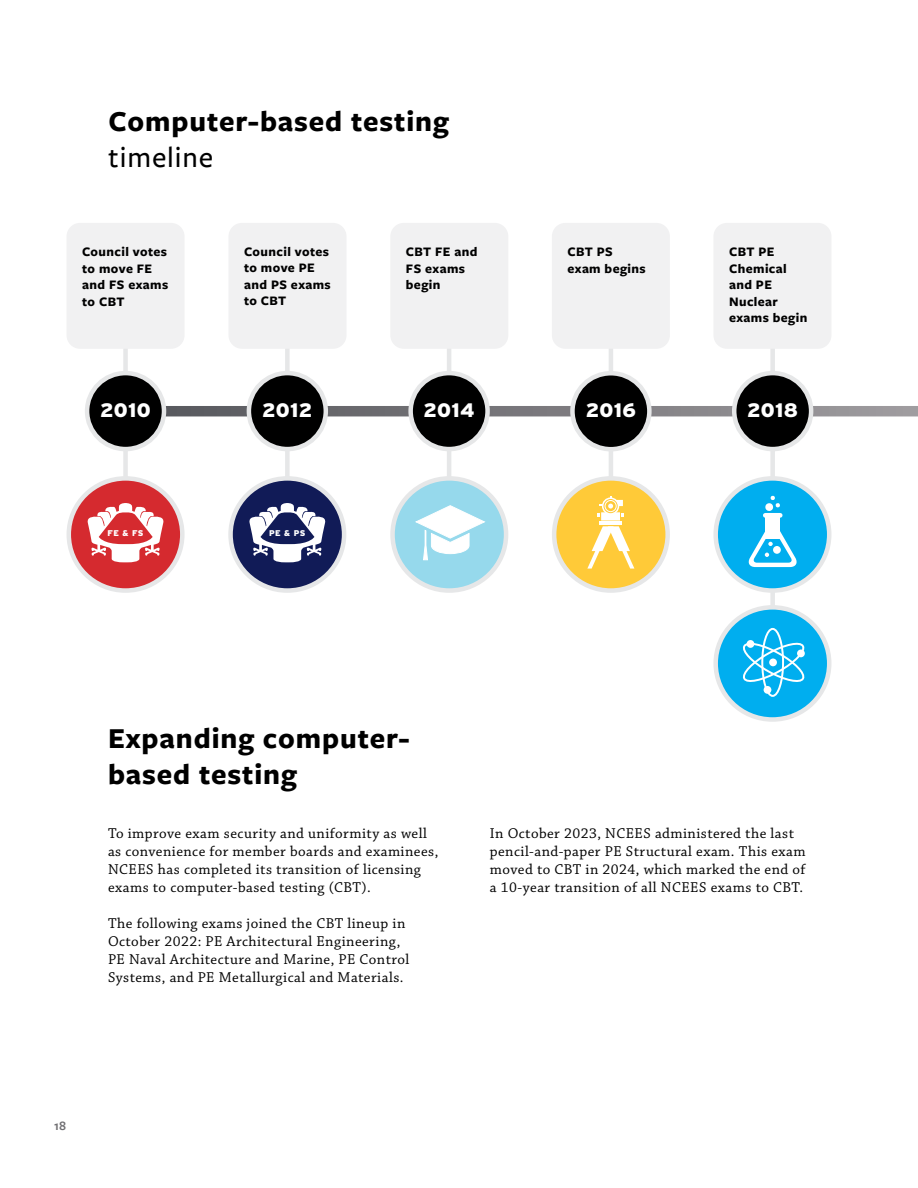
<style>
.page{position:relative;width:918px;height:1188px;background:#fff}
.page>*{position:absolute;margin:0;border:0;box-sizing:border-box;transform-origin:0 0}
.t1{font:700 30px/36px "Freight Sans Pro";letter-spacing:.03em;color:#000}
.t2{font:500 30px "Freight Sans Pro";letter-spacing:.03em;color:#000}
.t3{font:900 19.5px "Interstate";letter-spacing:.02em;color:#fff}
.t4{font:15px/18px "Chaparral Pro";letter-spacing:.03em;color:#000}
.t5{font:700 13.5px/16.5px "Freight Sans Pro";letter-spacing:.03em;color:#000}
.t6{font:600 13.5px "Freight Sans Pro";color:#717073}
.t7{font:900 8.25px "Interstate";letter-spacing:.045em;color:#fff}
</style>
<div class="page">
<svg style="left:166px;top:406px;width:752px;height:10px"></svg>
<div style="left:123px;top:342px;width:5px;height:138px;background:#e6e7e8"></div>
<hr style="left:447px;top:342px;width:4px;height:138px;background:#e6e7e8">
<div style="left:770px;top:342px;width:5px;height:299px;background:#e6e7e8"></div>
<div style="left:285px;top:342px;width:5px;height:208px;background:#e6e7e8"></div>
<div style="left:393px;top:478px;width:113px;height:113px;background:#96d9ec;border-radius:50%"></div>
<div style="left:390px;top:476px;width:118px;height:117px;border:4px solid #e6e7e8;border-radius:50%"></div>
<div style="left:249px;top:373px;width:77px;height:76px;background:#000;border-radius:50%"></div>
<div style="left:247px;top:371px;width:81px;height:80px;border:4px solid #e6e7e8;border-radius:50%"></div>
<div style="left:411px;top:373px;width:77px;height:76px;background:#000;border-radius:50%"></div>
<div style="left:408px;top:371px;width:82px;height:80px;border:4px solid #e6e7e8;border-radius:50%"></div>
<div style="left:734px;top:373px;width:77px;height:76px;background:#000;border-radius:50%"></div>
<div style="left:732px;top:371px;width:81px;height:80px;border:4px solid #e6e7e8;border-radius:50%"></div>
<div style="left:87px;top:373px;width:77px;height:76px;background:#000;border-radius:50%"></div>
<div style="left:85px;top:371px;width:81px;height:80px;border:4px solid #e6e7e8;border-radius:50%"></div>
<svg style="left:415px;top:505px;width:71px;height:56px"></svg>
<div style="left:69px;top:478px;width:113px;height:113px;background:#d52a2f;border-radius:50%"></div>
<div style="left:67px;top:476px;width:118px;height:117px;border:4px solid #e6e7e8;border-radius:50%"></div>
<div style="left:231px;top:478px;width:113px;height:113px;background:#111b57;border-radius:50%"></div>
<div style="left:228px;top:476px;width:118px;height:117px;border:4px solid #e6e7e8;border-radius:50%"></div>
<svg style="left:87px;top:503px;width:77px;height:59px"></svg>
<svg style="left:249px;top:503px;width:77px;height:59px"></svg>
<hr style="left:609px;top:342px;width:4px;height:208px;background:#e6e7e8">
<div style="left:572px;top:373px;width:77px;height:76px;background:#000;border-radius:50%"></div>
<div style="left:570px;top:371px;width:82px;height:80px;border:4px solid #e6e7e8;border-radius:50%"></div>
<div style="left:554px;top:478px;width:114px;height:113px;background:#ffca38;border-radius:50%"></div>
<div style="left:552px;top:476px;width:118px;height:117px;border:4px solid #e6e7e8;border-radius:50%"></div>
<svg style="left:587px;top:496px;width:47px;height:73px"></svg>
<div style="left:716px;top:607px;width:113px;height:113px;background:#00aeef;border-radius:50%"></div>
<div style="left:713px;top:605px;width:118px;height:117px;border:4px solid #e6e7e8;border-radius:50%"></div>
<div style="left:716px;top:478px;width:113px;height:113px;background:#00aeef;border-radius:50%"></div>
<div style="left:713px;top:476px;width:118px;height:117px;border:4px solid #e6e7e8;border-radius:50%"></div>
<div style="left:761px;top:628px;width:23px;height:69px;border:2px solid #fff;border-radius:50%"></div>
<svg style="left:742px;top:641px;width:63px;height:43px"></svg>
<div style="left:769px;top:659px;width:8px;height:7px;background:#fff;border-radius:50%"></div>
<div style="left:764px;top:686px;width:7px;height:8px;background:#fff;border-radius:50%"></div>
<div style="left:747px;top:640px;width:7px;height:8px;background:#fff;border-radius:50%"></div>
<div style="left:797px;top:650px;width:8px;height:7px;background:#fff;border-radius:50%"></div>
<div style="left:713px;top:223px;width:118px;height:126px;background:#f1f1f2;border-radius:14px"></div>
<div style="left:552px;top:223px;width:118px;height:126px;background:#f1f1f2;border-radius:14px"></div>
<div style="left:390px;top:223px;width:118px;height:126px;background:#f1f1f2;border-radius:14px"></div>
<div style="left:228px;top:223px;width:119px;height:126px;background:#f1f1f2;border-radius:14px"></div>
<div style="left:67px;top:223px;width:118px;height:126px;background:#f1f1f2;border-radius:14px"></div>
<div style="left:766px;top:516px;width:14px;height:23px;background:#fff"></div>
<div style="left:765px;top:513px;width:15px;height:5px;background:#fff"></div>
<svg style="left:748px;top:522px;width:49px;height:45px"></svg>
<div style="left:773px;top:546px;width:8px;height:8px;background:#fff;border-radius:50%"></div>
<svg style="left:765px;top:496px;width:15px;height:15px"></svg>
<h1 class="t1" style="left:109px;top:102px;width:342px">Computer-based testing</h1>
<h1 class="t2" style="left:109px;top:137px;width:106px">timeline</h1>
<p class="t5" style="left:82px;top:243px;width:88px">Council votes to move FE and FS exams to CBT</p>
<p class="t5" style="left:244px;top:243px;width:88px">Council votes to move PE and PS exams to CBT</p>
<p class="t5" style="left:406px;top:243px;width:73px">CBT FE and<br>FS exams begin</p>
<p class="t5" style="left:568px;top:243px;width:80px">CBT PS exam begins</p>
<p class="t5" style="left:729px;top:243px;width:80px">CBT PE<br>Chemical and PE<br>Nuclear exams begin</p>
<h2 class="t3" style="left:100px;top:399px;width:52px">2010</h2>
<h2 class="t3" style="left:262px;top:399px;width:52px">2012</h2>
<h2 class="t3" style="left:424px;top:399px;width:53px">2014</h2>
<h2 class="t3" style="left:747px;top:399px;width:52px">2018</h2>
<h2 class="t3" style="left:586px;top:399px;width:52px">2016</h2>
<p class="t7" style="left:108px;top:528px;width:37px">FE &amp; FS</p>
<p class="t7" style="left:269px;top:528px;width:38px">PE &amp; PS</p>
<h1 class="t1" style="left:108px;top:719px;width:303px">Expanding computer&shy;based testing</h1>
<p class="t4" style="left:108px;top:825px;width:332px">To improve exam security and uniformity as well as convenience for member boards and examinees, NCEES has completed its transition of licensing exams to computer-based testing (CBT).</p>
<p class="t4" style="left:108px;top:915px;width:303px">The following exams joined the CBT lineup in October 2022: PE Architectural Engineering, PE Naval Architecture and Marine, PE Control Systems, and PE Metallurgical and Materials.</p>
<p class="t4" style="left:490px;top:825px;width:317px">In October 2023, NCEES administered the last pencil-and-paper PE Structural exam. This exam moved to CBT in 2024, which marked the end of a 10-year transition of all NCEES exams to CBT.</p>
<p class="t6" style="left:54px;top:1116px;width:14px">18</p>
</div>
